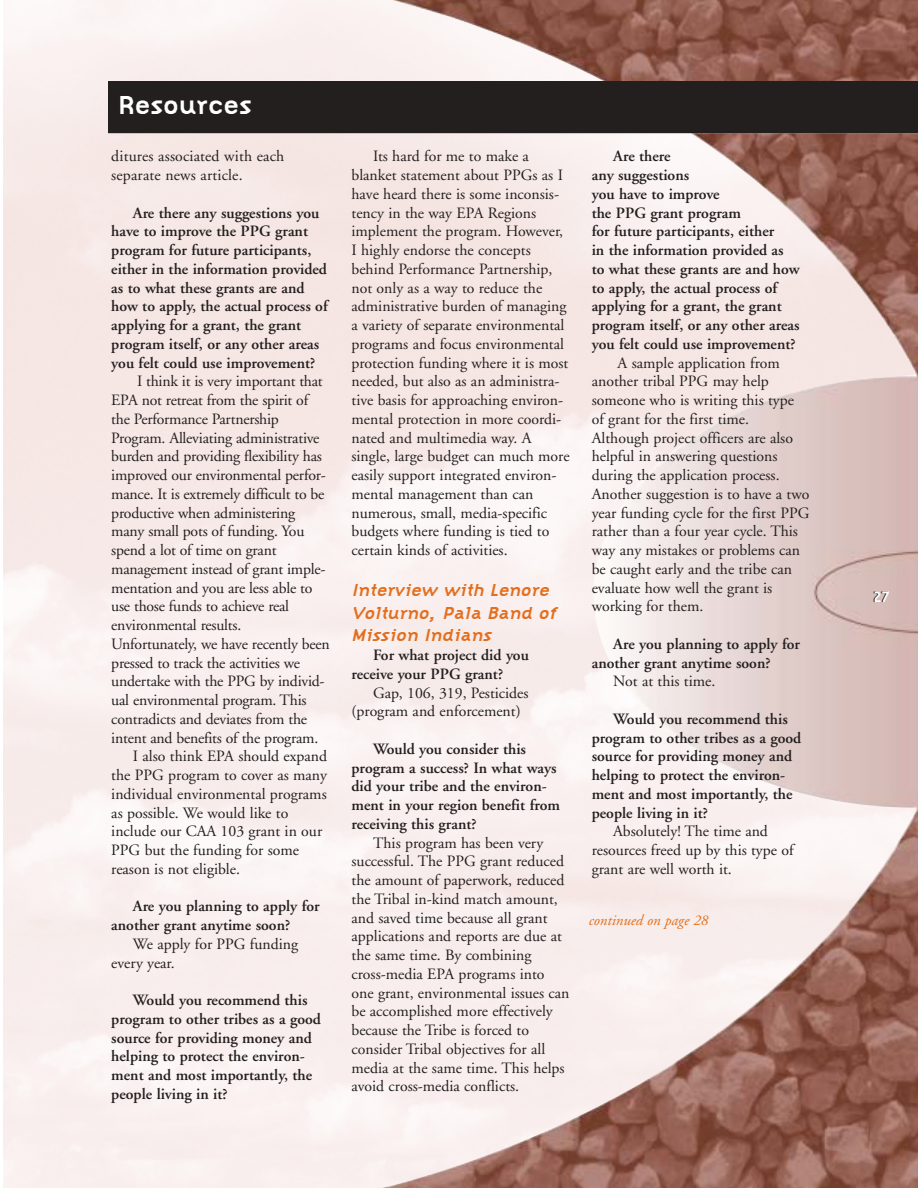
<style>
.page{position:relative;width:918px;height:1188px;background:#fff}
.page>*{position:absolute;margin:0;border:0;box-sizing:border-box;transform-origin:0 0}
.t1{font:700 27px "Citizen";color:#fff}
.t2{font:italic 700 18px/22.5px "Citizen";color:#e36f1e}
.t3{font:15.75px/18.8px "Adobe Garamond";color:#231f1f}
.t4{font:600 15.75px/18.8px "Adobe Garamond";color:#231f1f}
.t5{font:700 15.75px "Citizen";color:#231f1f}
.t6{font:italic 15px "Adobe Garamond";color:#e36f1e}
</style>
<div class="page">
<img style="left:381px;top:0;width:537px;height:1188px">
<div style="left:108px;top:81px;width:810px;height:52px;background:#231f1f"></div>
<p class="t1" style="left:119px;top:94px;width:135px">Resources</p>
<p class="t3" style="left:111px;top:148px;width:174px">ditures associated with each separate news article.</p>
<p class="t4" style="left:133px;top:205px;width:188px">Are there any suggestions you</p>
<p class="t4" style="left:111px;top:223px;width:198px">have to improve the PPG grant</p>
<p class="t4" style="left:111px;top:242px;width:202px">program for future participants,</p>
<p class="t4" style="left:111px;top:261px;width:217px">either in the information provided</p>
<p class="t4" style="left:111px;top:280px;width:195px">as to what these grants are and</p>
<p class="t4" style="left:111px;top:298px;width:218px">how to apply, the actual process of</p>
<p class="t4" style="left:111px;top:317px;width:192px">applying for a grant, the grant</p>
<p class="t4" style="left:111px;top:336px;width:209px">program itself, or any other areas</p>
<p class="t4" style="left:111px;top:355px;width:206px">you felt could use improvement?</p>
<p class="t3" style="left:137px;top:373px;width:187px">I think it is very important that</p>
<p class="t3" style="left:111px;top:392px;width:198px">EPA not retreat from the spirit of</p>
<p class="t3" style="left:111px;top:411px;width:169px">the Performance Partnership</p>
<p class="t3" style="left:111px;top:430px;width:210px">Program. Alleviating administrative</p>
<p class="t3" style="left:111px;top:448px;width:212px">burden and providing flexibility has</p>
<p class="t3" style="left:111px;top:467px;width:216px">improved our environmental perfor-</p>
<p class="t3" style="left:111px;top:486px;width:215px">mance. It is extremely difficult to be</p>
<p class="t3" style="left:111px;top:505px;width:185px">productive when administering</p>
<p class="t3" style="left:111px;top:523px;width:195px">many small pots of funding. You</p>
<p class="t3" style="left:111px;top:542px;width:167px">spend a lot of time on grant</p>
<p class="t3" style="left:111px;top:561px;width:216px">management instead of grant imple-</p>
<p class="t3" style="left:111px;top:580px;width:203px">mentation and you are less able to</p>
<p class="t3" style="left:111px;top:598px;width:179px">use those funds to achieve real</p>
<p class="t3" style="left:111px;top:617px;width:131px">environmental results.</p>
<p class="t3" style="left:111px;top:636px;width:220px">Unfortunately, we have recently been</p>
<p class="t3" style="left:111px;top:655px;width:190px">pressed to track the activities we</p>
<p class="t3" style="left:111px;top:673px;width:215px">undertake with the PPG by individ-</p>
<p class="t3" style="left:111px;top:692px;width:197px">ual environmental program. This</p>
<p class="t3" style="left:111px;top:711px;width:197px">contradicts and deviates from the</p>
<p class="t3" style="left:111px;top:730px;width:208px">intent and benefits of the program.</p>
<p class="t3" style="left:133px;top:748px;width:196px">I also think EPA should expand</p>
<p class="t3" style="left:111px;top:767px;width:217px">the PPG program to cover as many</p>
<p class="t3" style="left:111px;top:786px;width:217px">individual environmental programs</p>
<p class="t3" style="left:111px;top:805px;width:179px">as possible. We would like to</p>
<p class="t3" style="left:111px;top:823px;width:212px">include our CAA 103 grant in our</p>
<p class="t3" style="left:111px;top:842px;width:189px">PPG but the funding for some</p>
<p class="t3" style="left:111px;top:861px;width:130px">reason is not eligible.</p>
<p class="t4" style="left:133px;top:898px;width:188px">Are you planning to apply for</p>
<p class="t4" style="left:111px;top:917px;width:180px">another grant anytime soon?</p>
<p class="t3" style="left:133px;top:936px;width:167px">We apply for PPG funding</p>
<p class="t3" style="left:111px;top:955px;width:65px">every year.</p>
<p class="t4" style="left:111px;top:992px;width:211px;text-indent:22px">Would you recommend this program to other tribes as a good source for providing money and helping to protect the environ&shy;ment and most importantly, the people living in it?</p>
<p class="t3" style="left:352px;top:148px;width:220px;text-indent:22px">Its hard for me to make a blanket statement about PPGs as I have heard there is some inconsis&shy;tency in the way EPA Regions implement the program. However,<br>I highly endorse the concepts behind Performance Partnership, not only as a way to reduce the administrative burden of managing a variety of separate environmental programs and focus environmental protection funding where it is most needed, but also as an administra&shy;tive basis for approaching environ&shy;mental protection in more coordi&shy;nated and multimedia way. A single, large budget can much more easily support integrated environ&shy;mental management than can numerous, small, media-specific budgets where funding is tied to certain kinds of activities.</p>
<p class="t2" style="left:352px;top:581px;width:210px">Interview with Lenore<br>Volturno, Pala Band of<br>Mission Indians</p>
<p class="t4" style="left:373px;top:647px;width:157px">For what project did you</p>
<p class="t4" style="left:352px;top:666px;width:153px">receive your PPG grant?</p>
<p class="t3" style="left:373px;top:685px;width:157px">Gap, 106, 319, Pesticides</p>
<p class="t3" style="left:352px;top:703px;width:171px">(program and enforcement)</p>
<p class="t4" style="left:373px;top:741px;width:154px">Would you consider this</p>
<p class="t4" style="left:352px;top:760px;width:207px">program a success? In what ways</p>
<p class="t4" style="left:352px;top:778px;width:196px">did your tribe and the environ-</p>
<p class="t4" style="left:352px;top:797px;width:210px">ment in your region benefit from</p>
<p class="t4" style="left:352px;top:816px;width:127px">receiving this grant?</p>
<p class="t3" style="left:373px;top:835px;width:172px">This program has been very</p>
<p class="t3" style="left:352px;top:853px;width:214px">successful. The PPG grant reduced</p>
<p class="t3" style="left:352px;top:872px;width:215px">the amount of paperwork, reduced</p>
<p class="t3" style="left:352px;top:891px;width:208px">the Tribal in-kind match amount,</p>
<p class="t3" style="left:352px;top:910px;width:198px">and saved time because all grant</p>
<p class="t3" style="left:352px;top:928px;width:212px">applications and reports are due at</p>
<p class="t3" style="left:352px;top:947px;width:182px">the same time. By combining</p>
<p class="t3" style="left:352px;top:966px;width:195px">cross-media EPA programs into</p>
<p class="t3" style="left:352px;top:985px;width:220px">one grant, environmental issues can</p>
<p class="t3" style="left:352px;top:1003px;width:203px">be accomplished more effectively</p>
<p class="t3" style="left:352px;top:1022px;width:179px">because the Tribe is forced to</p>
<p class="t3" style="left:352px;top:1041px;width:195px">consider Tribal objectives for all</p>
<p class="t3" style="left:352px;top:1060px;width:215px">media at the same time. This helps</p>
<p class="t3" style="left:352px;top:1078px;width:169px">avoid cross-media conflicts.</p>
<p class="t4" style="left:613px;top:148px;width:59px">Are there</p>
<p class="t4" style="left:592px;top:167px;width:99px">any suggestions</p>
<p class="t4" style="left:592px;top:186px;width:130px">you have to improve</p>
<p class="t4" style="left:592px;top:205px;width:151px">the PPG grant program</p>
<p class="t4" style="left:592px;top:223px;width:184px">for future participants, either</p>
<p class="t4" style="left:592px;top:242px;width:193px">in the information provided as</p>
<p class="t4" style="left:592px;top:261px;width:209px">to what these grants are and how</p>
<p class="t4" style="left:592px;top:280px;width:187px">to apply, the actual process of</p>
<p class="t4" style="left:592px;top:298px;width:192px">applying for a grant, the grant</p>
<p class="t4" style="left:592px;top:317px;width:209px">program itself, or any other areas</p>
<p class="t4" style="left:592px;top:336px;width:206px">you felt could use improvement?</p>
<p class="t3" style="left:618px;top:355px;width:164px">A sample application from</p>
<p class="t3" style="left:592px;top:373px;width:179px">another tribal PPG may help</p>
<p class="t3" style="left:592px;top:392px;width:204px">someone who is writing this type</p>
<p class="t3" style="left:592px;top:411px;width:159px">of grant for the first time.</p>
<p class="t3" style="left:592px;top:430px;width:203px">Although project officers are also</p>
<p class="t3" style="left:592px;top:448px;width:187px">helpful in answering questions</p>
<p class="t3" style="left:592px;top:467px;width:189px">during the application process.</p>
<p class="t3" style="left:592px;top:486px;width:219px">Another suggestion is to have a two</p>
<p class="t3" style="left:592px;top:505px;width:219px">year funding cycle for the first PPG</p>
<p class="t3" style="left:592px;top:523px;width:208px">rather than a four year cycle. This</p>
<p class="t3" style="left:592px;top:542px;width:210px">way any mistakes or problems can</p>
<p class="t3" style="left:592px;top:561px;width:202px">be caught early and the tribe can</p>
<p class="t3" style="left:592px;top:580px;width:182px">evaluate how well the grant is</p>
<p class="t3" style="left:592px;top:598px;width:113px">working for them.</p>
<p class="t4" style="left:613px;top:636px;width:188px">Are you planning to apply for</p>
<p class="t4" style="left:592px;top:655px;width:180px">another grant anytime soon?</p>
<p class="t3" style="left:613px;top:673px;width:104px">Not at this time.</p>
<p class="t4" style="left:613px;top:711px;width:176px">Would you recommend this</p>
<p class="t4" style="left:592px;top:730px;width:211px">program to other tribes as a good</p>
<p class="t4" style="left:592px;top:748px;width:202px">source for providing money and</p>
<p class="t4" style="left:592px;top:767px;width:194px">helping to protect the environ-</p>
<p class="t4" style="left:592px;top:786px;width:202px">ment and most importantly, the</p>
<p class="t4" style="left:592px;top:805px;width:118px">people living in it?</p>
<p class="t3" style="left:613px;top:823px;width:156px">Absolutely! The time and</p>
<p class="t3" style="left:592px;top:842px;width:203px">resources freed up by this type of</p>
<p class="t3" style="left:592px;top:861px;width:142px">grant are well worth it.</p>
<p class="t6" style="left:589px;top:914px;width:121px">continued on page 28</p>
<p class="t5" style="left:873px;top:591px;width:18px">27</p>
</div>
